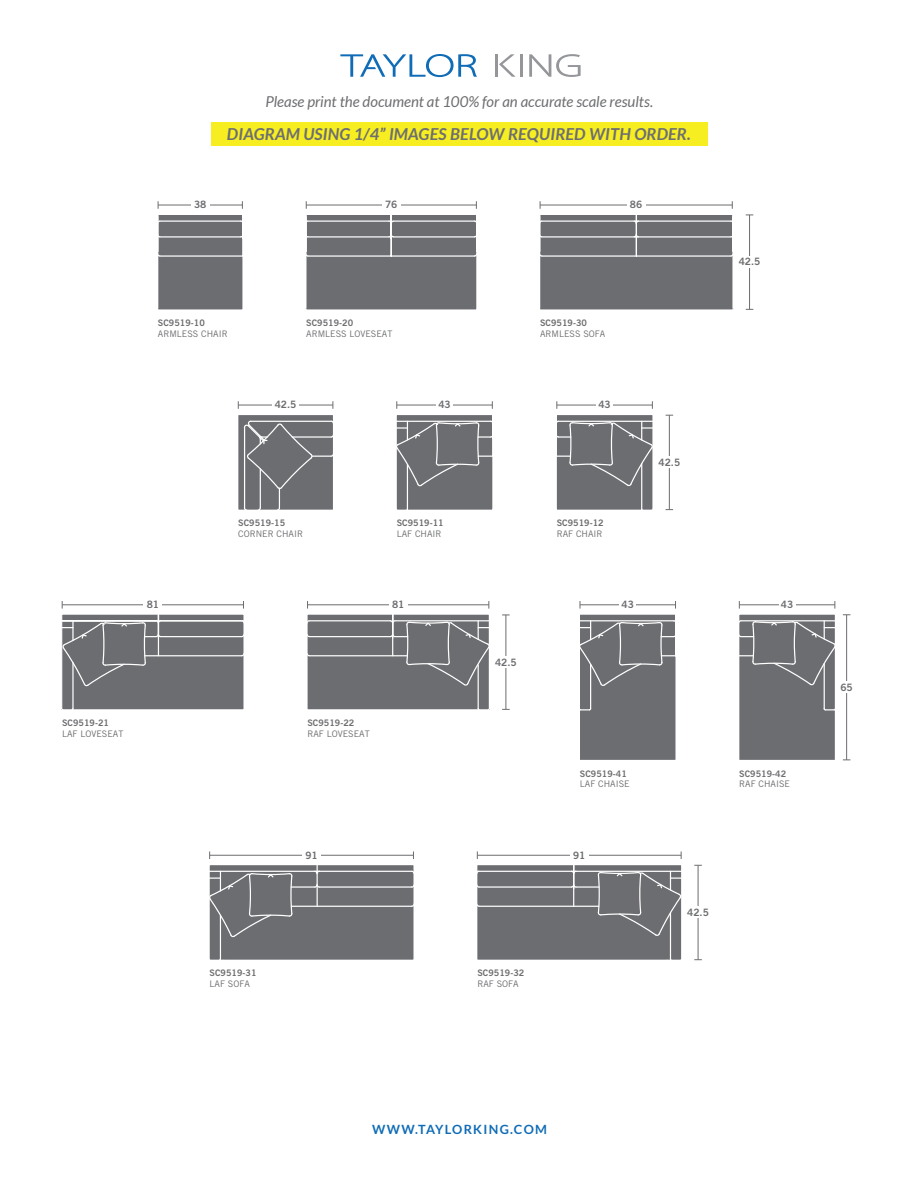
<style>
.page{position:relative;width:918px;height:1188px;background:#fff}
.page>*{position:absolute;margin:0;border:0;box-sizing:border-box;transform-origin:0 0}
.t1{font:italic 700 16.5px "Lato";letter-spacing:.01em;color:#6d6e71}
.t2{font:italic 15px "Lato";color:#6d6e71}
.t3{font:700 12.75px "Lato";letter-spacing:.1em;color:#106cb6}
.t4{font:10.2px "Trade Gothic Bold Two";color:#6c6d70}
.t5{font:9px "Trade Gothic";color:#6c6d70}
.t6{font:9px "Trade Gothic Bold Two";color:#6c6d70}
</style>
<div class="page">
<div style="left:211px;top:122px;width:496px;height:23px;background:#f7ee22"></div>
<hr style="left:749px;top:215px;width:1px;height:94px;background:#6c6d70">
<div style="left:740px;top:256px;width:19px;height:12px;background:#fff"></div>
<svg style="left:539px;top:201px;width:195px;height:109px;background:#838486"></svg>
<div style="left:627px;top:200px;width:18px;height:10px;background:#fff"></div>
<svg style="left:305px;top:201px;width:172px;height:109px;background:#838486"></svg>
<div style="left:382px;top:200px;width:18px;height:10px;background:#fff"></div>
<div style="left:158px;top:214px;width:85px;height:96px;background:#6c6d70"></div>
<div style="left:157px;top:214px;width:87px;height:97px;border:1px solid #fff"></div>
<hr style="left:157px;top:214px;width:1px;height:94px;background:#fff">
<svg style="left:157px;top:201px;width:87px;height:56px"></svg>
<div style="left:191px;top:200px;width:18px;height:10px;background:#fff"></div>
<svg style="left:237px;top:401px;width:97px;height:109px;background:#87888b"></svg>
<div style="left:272px;top:400px;width:27px;height:10px;background:#fff"></div>
<svg style="left:396px;top:401px;width:97px;height:109px;background:#87878a"></svg>
<div style="left:436px;top:400px;width:17px;height:10px;background:#fff"></div>
<hr style="left:669px;top:415px;width:1px;height:95px;background:#6c6d70">
<div style="left:660px;top:456px;width:19px;height:12px;background:#fff"></div>
<svg style="left:556px;top:401px;width:97px;height:109px;background:#86878a"></svg>
<div style="left:596px;top:400px;width:17px;height:10px;background:#fff"></div>
<svg style="left:209px;top:851px;width:205px;height:109px;background:#868789"></svg>
<div style="left:302px;top:850px;width:19px;height:10px;background:#fff"></div>
<hr style="left:698px;top:865px;width:1px;height:95px;background:#6c6d70">
<div style="left:688px;top:907px;width:20px;height:11px;background:#fff"></div>
<svg style="left:476px;top:851px;width:206px;height:109px;background:#858689"></svg>
<div style="left:570px;top:850px;width:18px;height:10px;background:#fff"></div>
<hr style="left:846px;top:615px;width:1px;height:145px;background:#6c6d70">
<div style="left:837px;top:681px;width:19px;height:12px;background:#fff"></div>
<svg style="left:738px;top:601px;width:98px;height:159px;background:#808083"></svg>
<div style="left:779px;top:600px;width:16px;height:10px;background:#fff"></div>
<svg style="left:579px;top:601px;width:97px;height:159px;background:#7f7f82"></svg>
<div style="left:620px;top:600px;width:16px;height:10px;background:#fff"></div>
<svg style="left:61px;top:601px;width:183px;height:109px;background:#868789"></svg>
<div style="left:144px;top:600px;width:18px;height:10px;background:#fff"></div>
<hr style="left:506px;top:615px;width:1px;height:94px;background:#6c6d70">
<div style="left:496px;top:656px;width:20px;height:12px;background:#fff"></div>
<svg style="left:307px;top:601px;width:183px;height:109px;background:#858688"></svg>
<div style="left:389px;top:600px;width:18px;height:10px;background:#fff"></div>
<hr style="left:520px;top:54px;width:3px;height:23px;background:#949699">
<svg style="left:529px;top:54px;width:52px;height:23px"></svg>
<hr style="left:496px;top:54px;width:2px;height:23px;background:#949699">
<svg style="left:499px;top:54px;width:17px;height:23px"></svg>
<svg style="left:340px;top:54px;width:137px;height:23px"></svg>
<h2 class="t2" style="left:265px;top:93px;width:389px">Please print the document at 100% for an accurate scale results.</h2>
<h1 class="t1" style="left:227px;top:125px;width:465px">DIAGRAM USING 1/4” IMAGES BELOW REQUIRED WITH ORDER.</h1>
<p class="t4" style="left:194px;top:198px;width:14px">38</p>
<p class="t4" style="left:385px;top:198px;width:14px">76</p>
<p class="t4" style="left:630px;top:198px;width:14px">86</p>
<p class="t6" style="left:158px;top:317px;width:48px">SC9519-10</p>
<p class="t5" style="left:158px;top:328px;width:71px">ARMLESS CHAIR</p>
<p class="t6" style="left:306px;top:317px;width:48px">SC9519-20</p>
<p class="t5" style="left:306px;top:328px;width:88px">ARMLESS LOVESEAT</p>
<p class="t4" style="left:275px;top:398px;width:23px">42.5</p>
<p class="t4" style="left:438px;top:398px;width:14px">43</p>
<p class="t4" style="left:147px;top:598px;width:14px">81</p>
<p class="t6" style="left:62px;top:717px;width:48px">SC9519-21</p>
<p class="t5" style="left:62px;top:728px;width:63px">LAF LOVESEAT</p>
<p class="t6" style="left:238px;top:517px;width:48px">SC9519-15</p>
<p class="t5" style="left:238px;top:528px;width:66px">CORNER CHAIR</p>
<p class="t6" style="left:397px;top:517px;width:48px">SC9519-11</p>
<p class="t5" style="left:397px;top:528px;width:46px">LAF CHAIR</p>
<p class="t4" style="left:392px;top:598px;width:14px">81</p>
<p class="t6" style="left:307px;top:717px;width:48px">SC9519-22</p>
<p class="t5" style="left:307px;top:728px;width:64px">RAF LOVESEAT</p>
<p class="t6" style="left:210px;top:968px;width:48px">SC9519-31</p>
<p class="t5" style="left:210px;top:979px;width:42px">LAF SOFA</p>
<p class="t4" style="left:305px;top:849px;width:14px">91</p>
<p class="t6" style="left:540px;top:317px;width:48px">SC9519-30</p>
<p class="t5" style="left:540px;top:328px;width:67px">ARMLESS SOFA</p>
<p class="t4" style="left:495px;top:656px;width:23px">42.5</p>
<p class="t4" style="left:598px;top:398px;width:14px">43</p>
<p class="t6" style="left:557px;top:517px;width:48px">SC9519-12</p>
<p class="t5" style="left:557px;top:528px;width:47px">RAF CHAIR</p>
<p class="t4" style="left:622px;top:598px;width:14px">43</p>
<p class="t4" style="left:658px;top:456px;width:23px">42.5</p>
<p class="t6" style="left:477px;top:968px;width:48px">SC9519-32</p>
<p class="t5" style="left:477px;top:979px;width:43px">RAF SOFA</p>
<p class="t6" style="left:580px;top:768px;width:48px">SC9519-41</p>
<p class="t5" style="left:580px;top:779px;width:51px">LAF CHAISE</p>
<p class="t4" style="left:573px;top:849px;width:14px">91</p>
<p class="t4" style="left:687px;top:906px;width:23px">42.5</p>
<p class="t4" style="left:739px;top:256px;width:23px">42.5</p>
<p class="t4" style="left:781px;top:598px;width:14px">43</p>
<p class="t6" style="left:739px;top:768px;width:48px">SC9519-42</p>
<p class="t5" style="left:739px;top:779px;width:52px">RAF CHAISE</p>
<p class="t4" style="left:840px;top:681px;width:14px">65</p>
<h3 class="t3" style="left:372px;top:1122px;width:176px">WWW.TAYLORKING.COM</h3>
</div>
